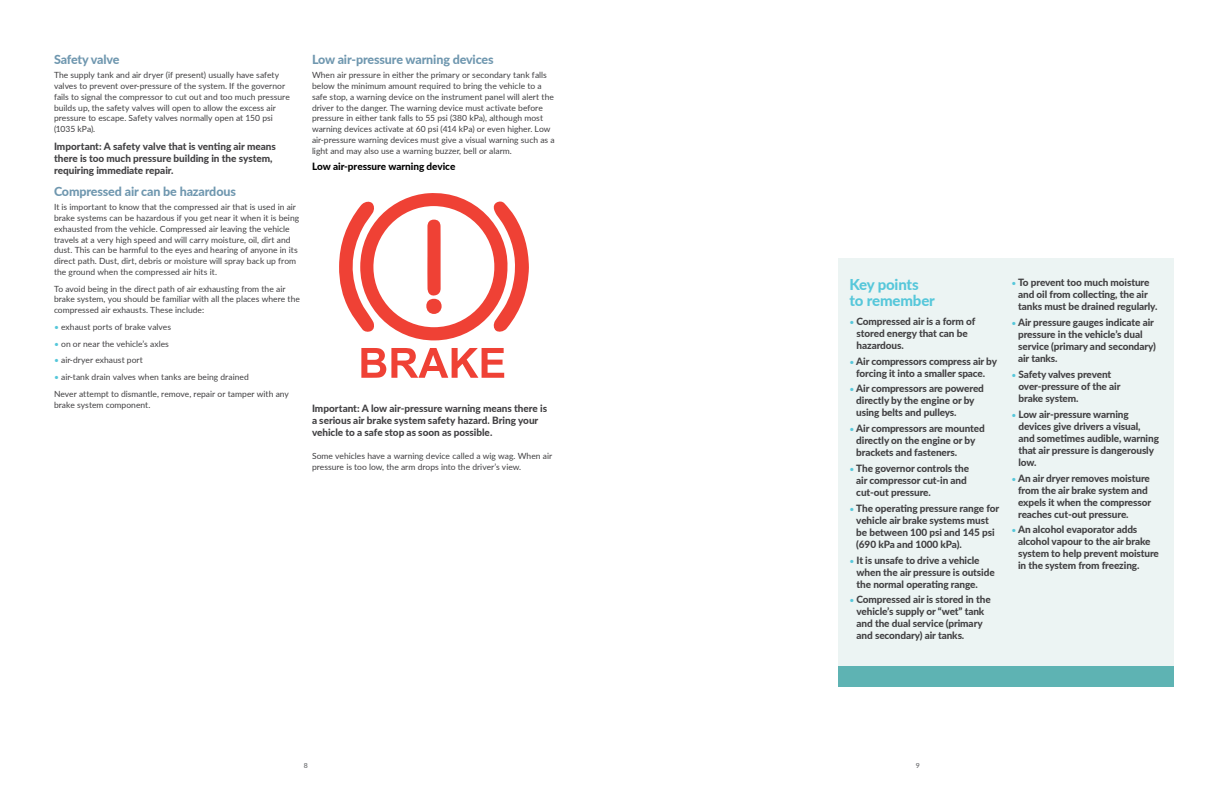
<style>
.page{position:relative;width:1224px;height:792px;background:#fff}
.page>*{position:absolute;margin:0;border:0;box-sizing:border-box;transform-origin:0 0}
.t1{font:800 15px/16px "Lato";letter-spacing:-.01em;color:#56c7da}
.t2{font:800 12.5px "Lato";letter-spacing:-.01em;color:#6f97af}
.t3{font:800 10px/12px "Lato";letter-spacing:-.01em;color:#414042}
.t4{font:800 10px "Lato";letter-spacing:-.005em;color:#000}
.t5{font:8.5px/10.8px "Lato";color:#414042}
.t6{font:600 7px "Lato";color:#6d6e71}
.s1{color:#56c7da}
.s2{font-weight:400;font-size:8.5px;color:#56c7da}
</style>
<div class="page">
<div style="left:838px;top:258px;width:336px;height:429px;background:#ecf4f3"></div>
<div style="left:838px;top:666px;width:335px;height:21px;background:#5eb3b3"></div>
<svg style="left:339px;top:193px;width:190px;height:148px"></svg>
<div style="left:426px;top:299px;width:16px;height:15px;background:#ef4135;border-radius:50%"></div>
<svg style="left:361px;top:348px;width:143px;height:30px"></svg>
<h2 class="t2" style="left:54px;top:50px;width:67px">Safety valve</h2>
<p class="t5" style="left:54px;top:70px;width:237px">The supply tank and air dryer (if present) usually have safety valves to prevent over-pressure of the system. If the governor fails to signal the compressor to cut out and too much pressure builds up, the safety valves will open to allow the excess air pressure to escape. Safety valves normally open at 150 psi (1035 kPa).</p>
<p class="t3" style="left:54px;top:140px;width:224px">Important: A safety valve that is venting air means there is too much pressure building in the system, requiring immediate repair.</p>
<h2 class="t2" style="left:54px;top:182px;width:183px">Compressed air can be hazardous</h2>
<p class="t5" style="left:54px;top:201px;width:247px">It is important to know that the compressed air that is used in air brake systems can be hazardous if you get near it when it is being exhausted from the vehicle. Compressed air leaving the vehicle travels at a very high speed and will carry moisture, oil, dirt and dust. This can be harmful to the eyes and hearing of anyone in its direct path. Dust, dirt, debris or moisture will spray back up from the ground when the compressed air hits it.</p>
<p class="t5" style="left:54px;top:283px;width:247px">To avoid being in the direct path of air exhausting from the air brake system, you should be familiar with all the places where the compressed air exhausts. These include:</p>
<p class="t5" style="left:54px;top:321px;width:119px"><span class="s1">•</span> exhaust ports of brake valves</p>
<p class="t5" style="left:54px;top:338px;width:116px"><span class="s1">•</span> on or near the vehicle’s axles</p>
<p class="t5" style="left:54px;top:354px;width:91px"><span class="s1">•</span> air-dryer exhaust port</p>
<p class="t5" style="left:54px;top:368px;width:236px;line-height:16.8px"><span class="s1">•</span> air-tank drain valves when tanks are being drained<br>Never attempt to dismantle, remove, repair or tamper with any</p>
<p class="t5" style="left:54px;top:399px;width:98px">brake system component.</p>
<h2 class="t2" style="left:312px;top:50px;width:183px">Low air-pressure warning devices</h2>
<p class="t5" style="left:312px;top:70px;width:244px">When air pressure in either the primary or secondary tank falls below the minimum amount required to bring the vehicle to a safe stop, a warning device on the instrument panel will alert the driver to the danger. The warning device must activate before pressure in either tank falls to 55 psi (380 kPa), although most warning devices activate at 60 psi (414 kPa) or even higher. Low air-pressure warning devices must give a visual warning such as a light and may also use a warning buzzer, bell or alarm.</p>
<p class="t4" style="left:312px;top:159px;width:145px">Low air-pressure warning device</p>
<p class="t3" style="left:312px;top:402px;width:237px">Important: A low air-pressure warning means there is a serious air brake system safety hazard. Bring your vehicle to a safe stop as soon as possible.</p>
<p class="t5" style="left:312px;top:450px;width:242px">Some vehicles have a warning device called a wig wag. When air pressure is too low, the arm drops into the driver’s view.</p>
<h1 class="t1" style="left:849px;top:276px;width:87px">Key points to remember</h1>
<p class="t3" style="left:857px;top:315px;width:120px;text-indent:-7px"><span class="s2">•</span> Compressed air is a form of stored energy that can be hazardous.</p>
<p class="t3" style="left:849px;top:355px;width:149px;text-align:center"><span class="s2">•</span> Air compressors compress air by forcing it into a smaller space.</p>
<p class="t3" style="left:856px;top:382px;width:129px;text-indent:-7px"><span class="s2">•</span> Air compressors are powered directly by the engine or by using belts and pulleys.</p>
<p class="t3" style="left:856px;top:422px;width:130px;text-indent:-7px"><span class="s2">•</span> Air compressors are mounted directly on the engine or by brackets and fasteners.</p>
<p class="t3" style="left:856px;top:462px;width:114px;text-indent:-7px"><span class="s2">•</span> The governor controls the air compressor cut-in and cut-out pressure.</p>
<p class="t3" style="left:856px;top:502px;width:144px;text-indent:-7px"><span class="s2">•</span> The operating pressure range for vehicle air brake systems must be between 100 psi and 145 psi (690 kPa and 1000 kPa).</p>
<p class="t3" style="left:857px;top:554px;width:140px;text-indent:-7px"><span class="s2">•</span> It is unsafe to drive a vehicle when the air pressure is outside the normal operating range.</p>
<p class="t3" style="left:857px;top:593px;width:136px;text-indent:-7px"><span class="s2">•</span> Compressed air is stored in the vehicle’s supply or “wet” tank and the dual service (primary and secondary) air tanks.</p>
<p class="t3" style="left:1018px;top:276px;width:141px;text-indent:-7px"><span class="s2">•</span> To prevent too much moisture and oil from collecting, the air tanks must be drained regularly.</p>
<p class="t3" style="left:1018px;top:316px;width:139px;text-indent:-7px"><span class="s2">•</span> Air pressure gauges indicate air pressure in the vehicle’s dual service (primary and secondary) air tanks.</p>
<p class="t3" style="left:1018px;top:368px;width:103px;text-indent:-7px"><span class="s2">•</span> Safety valves prevent over-pressure of the air brake system.</p>
<p class="t3" style="left:1018px;top:408px;width:142px;text-indent:-7px"><span class="s2">•</span> Low air-pressure warning devices give drivers a visual, and sometimes audible, warning that air pressure is dangerously low.</p>
<p class="t3" style="left:1018px;top:471px;width:135px;text-indent:-7px"><span class="s2">•</span> An air dryer removes moisture from the air brake system and expels it when the compressor reaches cut-out pressure.</p>
<p class="t3" style="left:1018px;top:523px;width:142px;text-indent:-7px"><span class="s2">•</span> An alcohol evaporator adds alcohol vapour to the air brake system to help prevent moisture in the system from freezing.</p>
<p class="t6" style="left:304px;top:760px;width:6px">8</p>
<p class="t6" style="left:916px;top:760px;width:6px">9</p>
</div>
